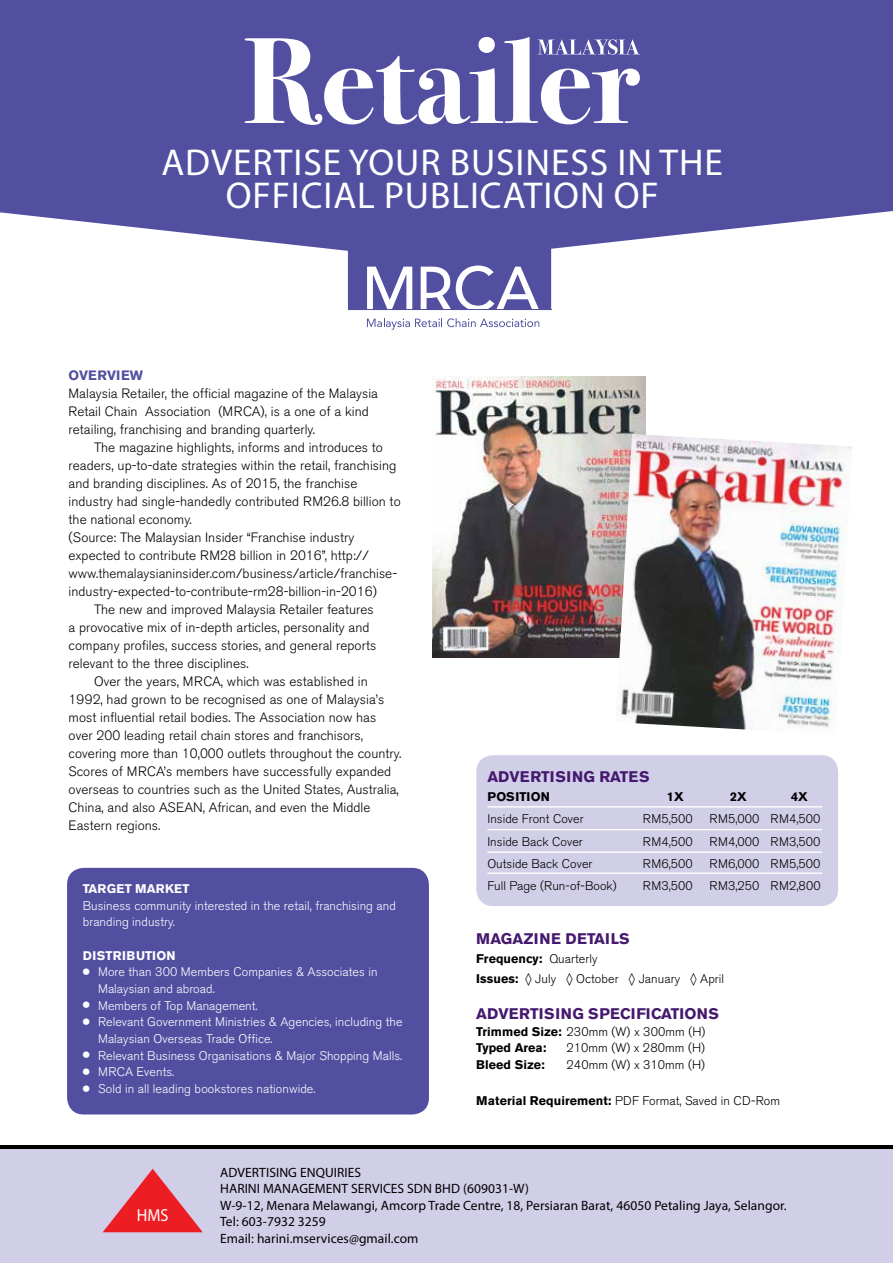
<style>
.page{position:relative;width:893px;height:1263px;background:#fff}
.page>*{position:absolute;margin:0;border:0;box-sizing:border-box;transform-origin:0 0}
.t1{font:37.5px "Myriad Pro";letter-spacing:.025em;color:#fff}
.t2{font:17.4px "Myriad Pro";color:#fff;scale:.93 1}
.t3{font:700 15.3px "Akzidenz Grotesk BE";letter-spacing:.005em;color:#45196e}
.t4{font:300 13.5px/18px "Akzidenz Grotesk BE";letter-spacing:.005em;color:#000}
.t5{font:13.5px/16.5px "Myriad Pro";letter-spacing:.005em;color:#000}
.t6{font:700 13.5px "Akzidenz Grotesk BE";letter-spacing:.005em;color:#524fa1}
.t7{font:300 12.45px/16.6px "Akzidenz Grotesk BE";letter-spacing:.005em;color:#fff}
.t8{font:300 12.45px/19.5px "Akzidenz Grotesk BE";letter-spacing:.005em;color:#000}
.t9{font:700 12.45px/16.6px "Akzidenz Grotesk BE";letter-spacing:.005em;color:#000}
.t10{font:700 12.45px "Akzidenz Grotesk BE";letter-spacing:.005em;color:#fff}
.t11{font:700 12.45px "Akzidenz Grotesk BE";letter-spacing:.025em;color:#fff}
.s1{font-weight:700;font-size:20.85px}
.s2{font-weight:700}
.s3{font-weight:300}
</style>
<div class="page">
<svg style="left:0;top:0;width:893px;height:261px;fill:#524fa1"></svg>
<div style="left:0;top:1149px;width:892px;height:114px;background:#d1cfe8"></div>
<img style="left:433px;top:377px;width:213px;height:280px">
<img style="left:616px;top:434px;width:236px;height:296px">
<svg style="left:244px;top:37px;width:396px;height:88px"></svg>
<svg style="left:103px;top:1169px;width:100px;height:63px"></svg>
<div style="left:67px;top:868px;width:362px;height:246px;background:#524fa1;border-radius:17px"></div>
<div style="left:476px;top:755px;width:362px;height:151px;background:#d1cfe8;border-radius:17px"></div>
<hr style="left:487px;top:806px;width:335px;height:1px;background:#fff">
<hr style="left:487px;top:829px;width:335px;height:1px;background:#fff">
<hr style="left:487px;top:851px;width:335px;height:2px;background:#fff">
<hr style="left:487px;top:872px;width:335px;height:2px;background:#fff">
<hr style="left:0;top:1145px;width:892px;height:4px;background:#000">
<hr style="left:882px;top:1145px;width:11px;height:4px;background:#000">
<svg style="left:367px;top:318px;width:172px;height:12px"></svg>
<svg style="left:348px;top:245px;width:203px;height:65px"></svg>
<hr style="left:348px;top:310px;width:203px;height:1px;background:#524fa1">
<h1 class="t1" style="left:161px;top:140px;width:44px">Advertise</h1>
<h1 class="t1" style="left:349px;top:140px;width:143px">Your Business</h1>
<h1 class="t1" style="left:617px;top:140px;width:64px">in the</h1>
<h1 class="t1" style="left:226px;top:173px;width:82px">officia</h1>
<h1 class="t1" style="left:357px;top:173px;width:130px">l publicati</h1>
<h1 class="t1" style="left:553px;top:173px;width:107px">on of</h1>
<p class="t6" style="left:69px;top:367px;width:76px">OVERVIEW</p>
<p class="t4" style="left:69px;top:384px;width:311px">Malaysia Retailer, the official magazine of the Malaysia<br>Retail Chain Association (MRCA), is a one of a kind retailing, franchising and branding quarterly.</p>
<p class="t4" style="left:94px;top:438px;width:290px">The magazine highlights, informs and introduces to</p>
<p class="t4" style="left:69px;top:456px;width:329px">readers, up-to-date strategies within the retail, franchising</p>
<p class="t4" style="left:69px;top:474px;width:290px">and branding disciplines. As of 2015, the franchise</p>
<p class="t4" style="left:69px;top:492px;width:334px">industry had single-handedly contributed RM26.8 billion to</p>
<p class="t4" style="left:69px;top:510px;width:125px">the national economy.</p>
<p class="t4" style="left:69px;top:528px;width:287px">(Source: The Malaysian Insider “Franchise industry</p>
<p class="t4" style="left:69px;top:546px;width:302px">expected to contribute RM28 billion in 2016”, http://</p>
<p class="t4" style="left:69px;top:564px;width:330px">www.themalaysianinsider.com/business/article/franchise-</p>
<p class="t4" style="left:69px;top:582px;width:310px">industry-expected-to-contribute-rm28-billion-in-2016)</p>
<p class="t4" style="left:94px;top:600px;width:281px">The new and improved Malaysia Retailer features</p>
<p class="t4" style="left:69px;top:618px;width:302px">a provocative mix of in-depth articles, personality and</p>
<p class="t4" style="left:69px;top:636px;width:309px">company profiles, success stories, and general reports</p>
<p class="t4" style="left:69px;top:654px;width:182px">relevant to the three disciplines.</p>
<p class="t4" style="left:94px;top:672px;width:275px">Over the years, MRCA, which was established in</p>
<p class="t4" style="left:69px;top:690px;width:317px">1992, had grown to be recognised as one of Malaysia’s</p>
<p class="t4" style="left:69px;top:708px;width:309px">most influential retail bodies. The Association now has</p>
<p class="t4" style="left:69px;top:726px;width:296px">over 200 leading retail chain stores and franchisors,</p>
<p class="t4" style="left:69px;top:744px;width:334px">covering more than 10,000 outlets throughout the country.</p>
<p class="t4" style="left:69px;top:762px;width:324px">Scores of MRCA’s members have successfully expanded</p>
<p class="t4" style="left:69px;top:780px;width:332px">overseas to countries such as the United States, Australia,</p>
<p class="t4" style="left:69px;top:798px;width:303px">China, and also ASEAN, African, and even the Middle</p>
<p class="t4" style="left:69px;top:816px;width:93px">Eastern regions.</p>
<p class="t10" style="left:83px;top:881px;width:108px">TARGET MARKET</p>
<p class="t7" style="left:83px;top:897px;width:315px">Business community interested in the retail, franchising and branding industry.</p>
<p class="t11" style="left:83px;top:948px;width:94px">DISTRIBUTION</p>
<p class="t7" style="left:98px;top:964px;width:281px;text-indent:-15px"><span class="s1">•</span> More than 300 Members Companies &amp; Associates in<br>Malaysian and abroad.</p>
<p class="t7" style="left:83px;top:997px;width:176px"><span class="s1">•</span> Members of Top Management.</p>
<p class="t7" style="left:98px;top:1014px;width:306px;text-indent:-15px"><span class="s1">•</span> Relevant Government Ministries &amp; Agencies, including the<br>Malaysian Overseas Trade Office.</p>
<p class="t7" style="left:83px;top:1047px;width:321px"><span class="s1">•</span> Relevant Business Organisations &amp; Major Shopping Malls.</p>
<p class="t7" style="left:83px;top:1064px;width:93px"><span class="s1">•</span> MRCA Events.</p>
<p class="t7" style="left:83px;top:1080px;width:234px"><span class="s1">•</span> Sold in all leading bookstores nationwide.</p>
<p class="t3" style="left:487px;top:767px;width:164px">ADVERTISING RATES</p>
<p class="t9" style="left:487px;top:788px;width:64px">POSITION</p>
<p class="t9" style="left:667px;top:788px;width:18px">1X</p>
<p class="t9" style="left:730px;top:788px;width:18px">2X</p>
<p class="t9" style="left:791px;top:788px;width:18px">4X</p>
<p class="t8" style="left:487px;top:809px;width:98px">Inside Front Cover</p>
<p class="t8" style="left:643px;top:809px;width:52px">RM5,500</p>
<p class="t8" style="left:709px;top:809px;width:113px">RM5,000 RM4,500</p>
<p class="t8" style="left:487px;top:832px;width:97px">Inside Back Cover</p>
<p class="t8" style="left:643px;top:832px;width:52px">RM4,500</p>
<p class="t8" style="left:709px;top:832px;width:113px">RM4,000 RM3,500</p>
<p class="t8" style="left:487px;top:854px;width:107px">Outside Back Cover</p>
<p class="t8" style="left:643px;top:854px;width:52px">RM6,500</p>
<p class="t8" style="left:709px;top:854px;width:113px">RM6,000 RM5,500</p>
<p class="t8" style="left:487px;top:876px;width:131px">Full Page (Run-of-Book)</p>
<p class="t8" style="left:643px;top:876px;width:52px">RM3,500</p>
<p class="t8" style="left:709px;top:876px;width:113px">RM3,250 RM2,800</p>
<p class="t3" style="left:476px;top:930px;width:155px">MAGAZINE DETAILS</p>
<p class="t8" style="left:476px;top:950px;width:249px"><span class="s2">Frequency:</span> Quarterly<br><span class="s2">Issues:</span> ◊ July ◊ October ◊ January ◊ April</p>
<p class="t3" style="left:476px;top:1005px;width:244px">ADVERTISING SPECIFICATIONS</p>
<p class="t9" style="left:476px;top:1023px;width:231px">Trimmed Size: <span class="s3">230mm (W) x 300mm (H)<br></span>Typed Area:</p>
<p class="t8" style="left:566px;top:1038px;width:140px">210mm (W) x 280mm (H)</p>
<p class="t9" style="left:476px;top:1056px;width:70px">Bleed Size:</p>
<p class="t8" style="left:566px;top:1055px;width:140px">240mm (W) x 310mm (H)</p>
<p class="t8" style="left:476px;top:1091px;width:305px"><span class="s2">Material Requirement:</span> PDF Format, Saved in CD-Rom</p>
<p class="t2" style="left:137px;top:1204px;width:36px">HMS</p>
<p class="t5" style="left:220px;top:1164px;width:568px">ADVERTISING ENQUIRIES<br>HARINI MANAGEMENT SERVICES SDN BHD (609031-W)<br>W-9-12, Menara Melawangi, Amcorp Trade Centre, 18, Persiaran Barat, 46050 Petaling Jaya, Selangor.<br>Tel: 603-7932 3259<br>Email: harini.mservices@gmail.com</p>
</div>
